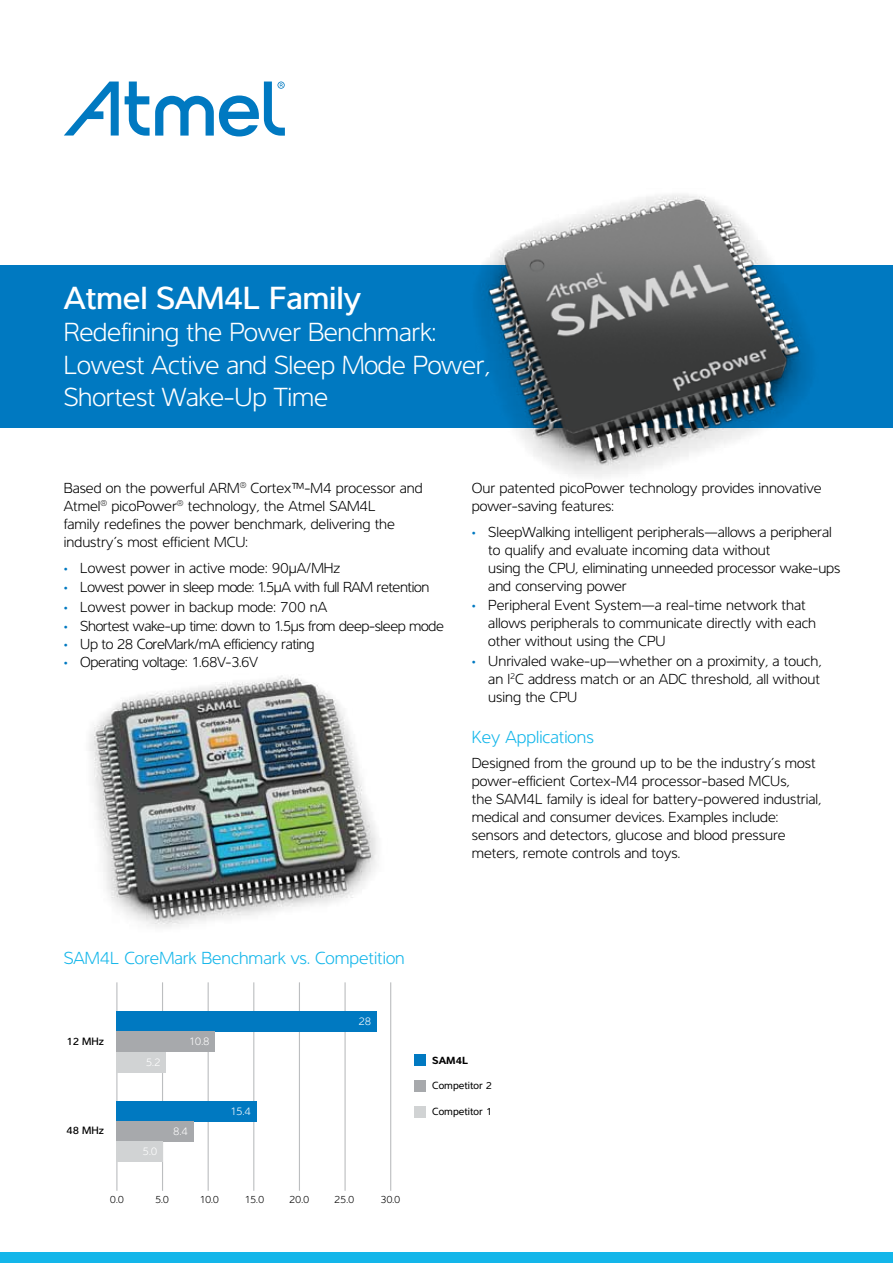
<style>
.page{position:relative;width:893px;height:1263px;background:#fff}
.page>*{position:absolute;margin:0;border:0;box-sizing:border-box;transform-origin:0 0}
.t1{font:500 33px "Interval";letter-spacing:-.01em;color:#fff}
.t2{font:300 27px/32.4px "Interval";letter-spacing:-.01em;color:#fff}
.t3{font:300 18px "Interval";color:#13b6ea}
.t4{font:300 15px/18px "Interval";color:#000}
.t5{font:300 15px "Interval";letter-spacing:-.025em;color:#000}
.t6{font:300 11.25px "Interval";color:#fff}
.t7{font:500 10.95px "Interval";color:#000}
.t8{font:300 10.65px "Interval";color:#000}
.t9{font:10.65px "Interval";color:#000}
.t10{font:700 10.65px "Interval";color:#000}
.s1{font-weight:400;font-size:12.75px;color:#0079c1}
</style>
<div class="page">
<svg style="left:64px;top:82px;width:55px;height:54px"></svg>
<svg style="left:125px;top:82px;width:160px;height:55px"></svg>
<div style="left:0;top:1252px;width:893px;height:11px;background:#13b6ea"></div>
<div style="left:0;top:265px;width:893px;height:163px;background:#0079c1"></div>
<img style="left:478px;top:194px;width:332px;height:283px">
<div style="left:414px;top:1054px;width:12px;height:12px;background:#0079c1"></div>
<div style="left:414px;top:1080px;width:12px;height:12px;background:#a7a9ac"></div>
<div style="left:414px;top:1106px;width:12px;height:12px;background:#d1d3d4"></div>
<hr style="left:162px;top:982px;width:1px;height:209px;background:#bcbec0">
<hr style="left:116px;top:982px;width:1px;height:209px;background:#bcbec0">
<hr style="left:253px;top:982px;width:1px;height:209px;background:#bcbec0">
<hr style="left:208px;top:982px;width:1px;height:209px;background:#bcbec0">
<hr style="left:344px;top:982px;width:2px;height:209px;background:#bcbec0">
<hr style="left:299px;top:982px;width:1px;height:209px;background:#bcbec0">
<hr style="left:390px;top:982px;width:1px;height:209px;background:#bcbec0">
<div style="left:116px;top:1011px;width:261px;height:20px;background:#0079c1"></div>
<div style="left:116px;top:1052px;width:50px;height:20px;background:#d1d3d4"></div>
<div style="left:116px;top:1031px;width:99px;height:21px;background:#a7a9ac"></div>
<div style="left:116px;top:1101px;width:141px;height:20px;background:#0079c1"></div>
<div style="left:116px;top:1121px;width:78px;height:21px;background:#a7a9ac"></div>
<div style="left:116px;top:1142px;width:47px;height:20px;background:#d1d3d4"></div>
<img style="left:89px;top:675px;width:288px;height:252px">
<h1 class="t1" style="left:64px;top:279px;width:299px">Atmel SAM4L Family</h1>
<h2 class="t2" style="left:64px;top:316px;width:428px">Redefining the Power Benchmark:<br>Lowest Active and Sleep Mode Power,<br>Shortest Wake-Up Time</h2>
<p class="t4" style="left:64px;top:479px;width:360px">Based on the powerful ARM<sup>®</sup> Cortex™-M4 processor and Atmel<sup>®</sup> picoPower<sup>®</sup> technology, the Atmel SAM4L<br>family redefines the power benchmark, delivering the industry’s most efficient MCU:</p>
<p class="t4" style="left:64px;top:559px;width:278px"><span class="s1">•</span> Lowest power in active mode: 90µA/MHz</p>
<p class="t5" style="left:64px;top:579px;width:367px"><span class="s1">•</span> Lowest power in sleep mode: 1.5µA with full RAM retention</p>
<p class="t4" style="left:64px;top:598px;width:265px"><span class="s1">•</span> Lowest power in backup mode: 700 nA</p>
<p class="t5" style="left:64px;top:618px;width:382px"><span class="s1">•</span> Shortest wake-up time: down to 1.5µs from deep-sleep mode</p>
<p class="t5" style="left:64px;top:636px;width:252px"><span class="s1">•</span> Up to 28 CoreMark/mA efficiency rating</p>
<p class="t5" style="left:64px;top:654px;width:196px"><span class="s1">•</span> Operating voltage: 1.68V-3.6V</p>
<p class="t4" style="left:472px;top:479px;width:351px">Our patented picoPower technology provides innovative power-saving features:</p>
<p class="t4" style="left:488px;top:523px;width:354px;text-indent:-16px"><span class="s1">•</span> SleepWalking intelligent peripherals—allows a peripheral to qualify and evaluate incoming data without<br>using the CPU, eliminating unneeded processor wake-ups and conserving power</p>
<p class="t4" style="left:488px;top:596px;width:329px;text-indent:-16px"><span class="s1">•</span> Peripheral Event System—a real-time network that allows peripherals to communicate directly with each other without using the CPU</p>
<p class="t4" style="left:488px;top:652px;width:335px;text-align:justify;text-indent:-16px"><span class="s1">•</span> Unrivaled wake-up—whether on a proximity, a touch, an I<sup>2</sup>C address match or an ADC threshold, all without using the CPU</p>
<p class="t3" style="left:472px;top:726px;width:124px">Key Applications</p>
<p class="t4" style="left:472px;top:754px;width:351px">Designed from the ground up to be the industry’s most power-efficient Cortex-M4 processor-based MCUs,<br>the SAM4L family is ideal for battery-powered industrial, medical and consumer devices. Examples include: sensors and detectors, glucose and blood pressure meters, remote controls and toys.</p>
<p class="t3" style="left:64px;top:948px;width:342px">SAM4L CoreMark Benchmark vs. Competition</p>
<p class="t7" style="left:66px;top:1035px;width:39px">12 MHz</p>
<p class="t6" style="left:189px;top:1035px;width:23px">10.8</p>
<p class="t6" style="left:359px;top:1015px;width:14px">28</p>
<p class="t7" style="left:66px;top:1124px;width:39px">48 MHz</p>
<p class="t6" style="left:146px;top:1055px;width:16px">5.2</p>
<p class="t6" style="left:143px;top:1145px;width:16px">5.0</p>
<p class="t6" style="left:173px;top:1125px;width:16px">8.4</p>
<p class="t6" style="left:230px;top:1104px;width:23px">15.4</p>
<p class="t8" style="left:110px;top:1193px;width:15px">0.0</p>
<p class="t8" style="left:155px;top:1193px;width:15px">5.0</p>
<p class="t8" style="left:199px;top:1193px;width:22px">10.0</p>
<p class="t8" style="left:244px;top:1193px;width:22px">15.0</p>
<p class="t8" style="left:289px;top:1193px;width:22px">20.0</p>
<p class="t8" style="left:334px;top:1193px;width:22px">25.0</p>
<p class="t8" style="left:380px;top:1193px;width:22px">30.0</p>
<p class="t10" style="left:432px;top:1053px;width:37px">SAM4L</p>
<p class="t9" style="left:432px;top:1080px;width:61px">Competitor 2</p>
<p class="t9" style="left:432px;top:1105px;width:61px">Competitor 1</p>
</div>
